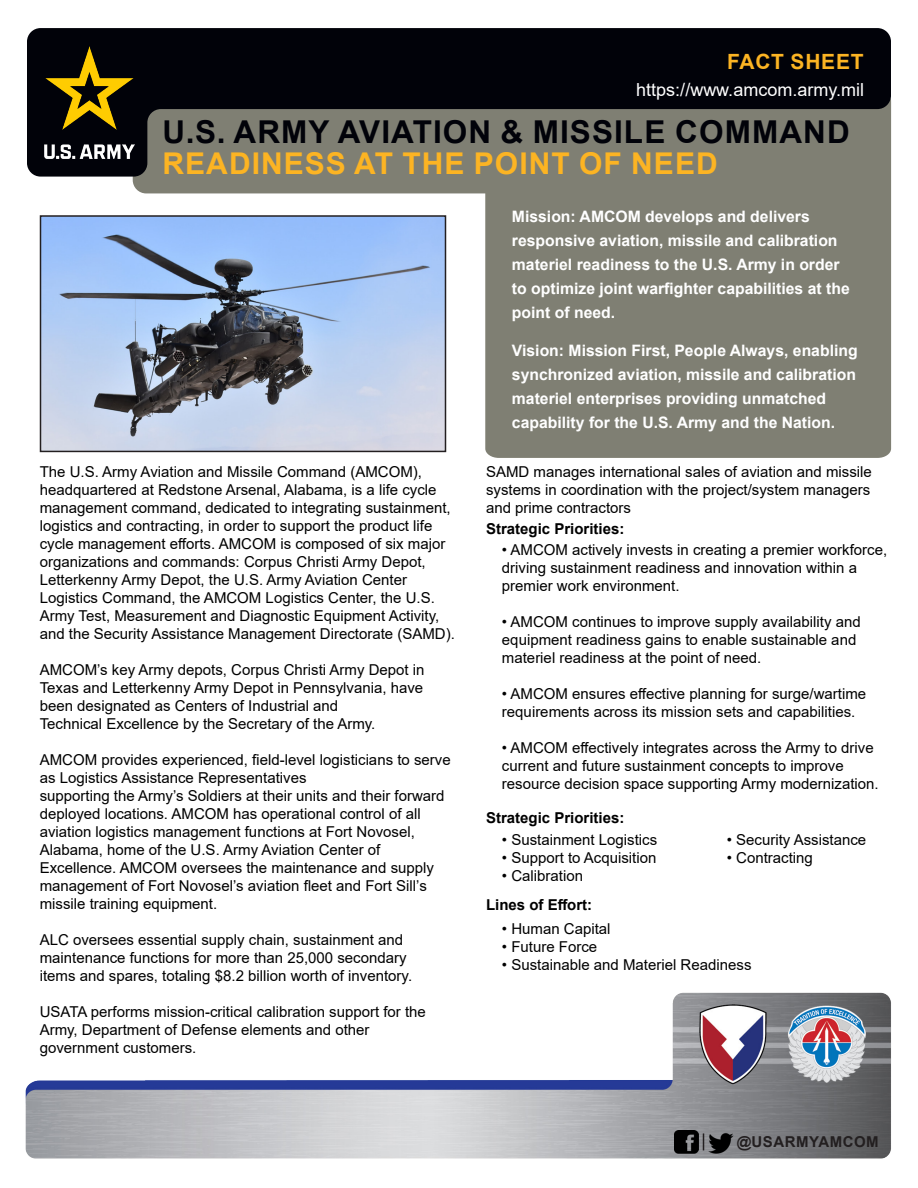
<style>
.page{position:relative;width:918px;height:1188px;background:#fff}
.page>*{position:absolute;margin:0;border:0;box-sizing:border-box;transform-origin:0 0}
.Subhead_Gold{font:700 31.5px "Arial";letter-spacing:.035em;color:#010209}
.Subhead_Gold-2{font:700 30px "Arial";letter-spacing:.035em;color:#fcb423}
.t1{font:700 21px "Arial";letter-spacing:.035em;color:#fcb423}
.t2{font:18px "Arial";color:#fff}
.Intro_Paragraph{font:700 15.75px/24px "Arial";color:#fff}
.Fact_Sheet_Gold{font:15px/18px "Arial";color:#000}
.Fact_Sheet_Gold-2{font:700 15px "Arial";color:#000}
.Fact_Sheet_Gold-3{font:700 15px "Arial";letter-spacing:.035em;color:#231f20}
</style>
<div class="page">
<img style="left:25px;top:992px;width:866px;height:167px">
<svg style="left:133px;top:183px;width:758px;height:275px;fill:#7f7f73"></svg>
<div style="left:133px;top:92px;width:758px;height:101px;background:#7f7f73;border-radius:13px"></div>
<svg style="left:27px;top:28px;width:864px;height:149px;fill:#010209"></svg>
<img style="left:44px;top:46px;width:91px;height:113px">
<img style="left:43px;top:218px;width:400px;height:231px">
<div style="left:40px;top:215px;width:406px;height:237px;border:2px solid #231f20"></div>
<img style="left:675px;top:1130px;width:24px;height:24px">
<img style="left:708px;top:1130px;width:26px;height:26px">
<svg style="left:703px;top:1133px;width:1px;height:17px"></svg>
<h3 class="t1" style="left:727px;top:47px;width:138px">FACT SHEET</h3>
<p class="t2" style="left:636px;top:78px;width:229px">https://www.amcom.army.mil</p>
<p class="Subhead_Gold" style="left:163px;top:110px;width:689px">U.S. ARMY AVIATION &amp; MISSILE COMMAND</p>
<p class="Subhead_Gold-2" style="left:163px;top:143px;width:557px">READINESS AT THE POINT OF NEED</p>
<p class="Intro_Paragraph" style="left:512px;top:205px;width:339px">Mission: AMCOM develops and delivers responsive aviation, missile and calibration materiel readiness to the U.S. Army in order to optimize joint warfighter capabilities at the point of need.</p>
<p class="Intro_Paragraph" style="left:512px;top:338px;width:347px">Vision: Mission First, People Always, enabling synchronized aviation, missile and calibration materiel enterprises providing unmatched capability for the U.S. Army and the Nation.</p>
<p class="Fact_Sheet_Gold" style="left:40px;top:463px;width:413px">The U.S. Army Aviation and Missile Command (AMCOM), headquartered at Redstone Arsenal, Alabama, is a life cycle management command, dedicated to integrating sustainment, logistics and contracting, in order to support the product life cycle management efforts. AMCOM is composed of six major organizations and commands: Corpus Christi Army Depot,</p>
<p class="Fact_Sheet_Gold" style="left:40px;top:571px;width:369px">Letterkenny Army Depot, the U.S. Army Aviation Center</p>
<p class="Fact_Sheet_Gold" style="left:40px;top:589px;width:417px">Logistics Command, the AMCOM Logistics Center, the U.S.<br>Army Test, Measurement and Diagnostic Equipment Activity, and the Security Assistance Management Directorate (SAMD).</p>
<p class="Fact_Sheet_Gold" style="left:40px;top:661px;width:386px;text-align:justify">AMCOM’s key Army depots, Corpus Christi Army Depot in Texas and Letterkenny Army Depot in Pennsylvania, have been designated as Centers of Industrial and</p>
<p class="Fact_Sheet_Gold" style="left:40px;top:715px;width:337px">Technical Excellence by the Secretary of the Army.</p>
<p class="Fact_Sheet_Gold" style="left:40px;top:751px;width:412px">AMCOM provides experienced, field-level logisticians to serve as Logistics Assistance Representatives</p>
<p class="Fact_Sheet_Gold" style="left:40px;top:787px;width:406px">supporting the Army’s Soldiers at their units and their forward deployed locations. AMCOM has operational control of all</p>
<p class="Fact_Sheet_Gold" style="left:40px;top:823px;width:377px">aviation logistics management functions at Fort Novosel,</p>
<p class="Fact_Sheet_Gold" style="left:40px;top:841px;width:342px">Alabama, home of the U.S. Army Aviation Center of</p>
<p class="Fact_Sheet_Gold" style="left:40px;top:859px;width:396px">Excellence. AMCOM oversees the maintenance and supply management of Fort Novosel’s aviation fleet and Fort Sill’s missile training equipment.</p>
<p class="Fact_Sheet_Gold" style="left:40px;top:931px;width:365px">ALC oversees essential supply chain, sustainment and</p>
<p class="Fact_Sheet_Gold" style="left:40px;top:949px;width:368px">maintenance functions for more than 25,000 secondary</p>
<p class="Fact_Sheet_Gold" style="left:40px;top:967px;width:374px">items and spares, totaling $8.2 billion worth of inventory.</p>
<p class="Fact_Sheet_Gold" style="left:40px;top:1003px;width:388px">USATA performs mission-critical calibration support for the</p>
<p class="Fact_Sheet_Gold" style="left:40px;top:1021px;width:331px">Army, Department of Defense elements and other</p>
<p class="Fact_Sheet_Gold" style="left:40px;top:1039px;width:158px">government customers.</p>
<p class="Fact_Sheet_Gold" style="left:486px;top:463px;width:387px">SAMD manages international sales of aviation and missile</p>
<p class="Fact_Sheet_Gold" style="left:486px;top:481px;width:386px">systems in coordination with the project/system managers</p>
<p class="Fact_Sheet_Gold" style="left:486px;top:499px;width:147px">and prime contractors</p>
<p class="Fact_Sheet_Gold-2" style="left:486px;top:519px;width:140px">Strategic Priorities:</p>
<p class="Fact_Sheet_Gold" style="left:502px;top:541px;width:387px">• AMCOM actively invests in creating a premier workforce, driving sustainment readiness and innovation within a</p>
<p class="Fact_Sheet_Gold" style="left:502px;top:577px;width:179px">premier work environment.</p>
<p class="Fact_Sheet_Gold" style="left:502px;top:613px;width:360px">• AMCOM continues to improve supply availability and</p>
<p class="Fact_Sheet_Gold" style="left:502px;top:631px;width:356px">equipment readiness gains to enable sustainable and</p>
<p class="Fact_Sheet_Gold" style="left:502px;top:649px;width:261px">materiel readiness at the point of need.</p>
<p class="Fact_Sheet_Gold" style="left:502px;top:685px;width:366px">• AMCOM ensures effective planning for surge/wartime</p>
<p class="Fact_Sheet_Gold" style="left:502px;top:703px;width:355px">requirements across its mission sets and capabilities.</p>
<p class="Fact_Sheet_Gold" style="left:502px;top:739px;width:373px">• AMCOM effectively integrates across the Army to drive</p>
<p class="Fact_Sheet_Gold" style="left:502px;top:757px;width:343px">current and future sustainment concepts to improve</p>
<p class="Fact_Sheet_Gold" style="left:502px;top:775px;width:378px">resource decision space supporting Army modernization.</p>
<p class="Fact_Sheet_Gold-2" style="left:486px;top:807px;width:140px">Strategic Priorities:</p>
<p class="Fact_Sheet_Gold" style="left:502px;top:830px;width:157px">• Sustainment Logistics</p>
<p class="Fact_Sheet_Gold" style="left:502px;top:848px;width:156px">• Support to Acquisition</p>
<p class="Fact_Sheet_Gold" style="left:502px;top:866px;width:83px">• Calibration</p>
<p class="Fact_Sheet_Gold" style="left:727px;top:830px;width:141px">• Security Assistance</p>
<p class="Fact_Sheet_Gold" style="left:727px;top:848px;width:88px">• Contracting</p>
<p class="Fact_Sheet_Gold-2" style="left:486px;top:894px;width:108px">Lines of Effort:</p>
<p class="Fact_Sheet_Gold" style="left:502px;top:920px;width:110px">• Human Capital</p>
<p class="Fact_Sheet_Gold" style="left:502px;top:938px;width:97px">• Future Force</p>
<p class="Fact_Sheet_Gold" style="left:502px;top:956px;width:251px">• Sustainable and Materiel Readiness</p>
<p class="Fact_Sheet_Gold-3" style="left:737px;top:1132px;width:144px">@USARMYAMCOM</p>
</div>
